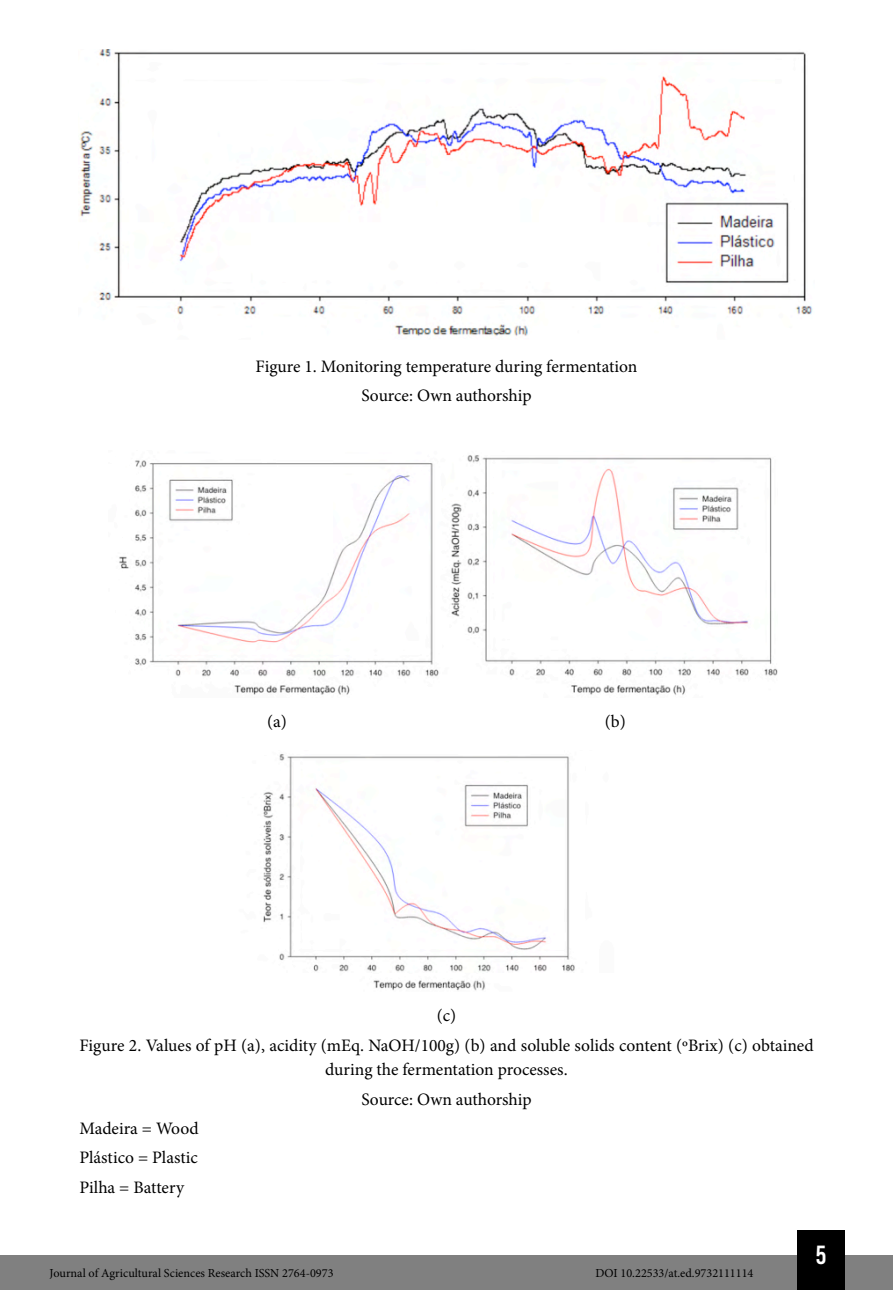
<style>
.page{position:relative;width:893px;height:1290px;background:#fff}
.page>*{position:absolute;margin:0;border:0;box-sizing:border-box;transform-origin:0 0}
.t1{font:26.25px "Bebas Kai";color:#fff}
.Info_Imagem{font:17.5px/24.5px "Minion Pro";color:#000;text-align:center}
.t2{font:12.25px "Minion Pro";color:#000}
</style>
<div class="page">
<div style="left:0;top:1255px;width:893px;height:35px;background:#808080"></div>
<div style="left:797px;top:1230px;width:48px;height:60px;background:#000"></div>
<img style="left:79px;top:50px;width:734px;height:286px">
<img style="left:119px;top:455px;width:659px;height:240px">
<img style="left:263px;top:754px;width:312px;height:237px">
<p class="Info_Imagem" style="left:255px;top:354px;width:384px">Figure 1. Monitoring temperature during fermentation</p>
<p class="Info_Imagem" style="left:361px;top:384px;width:172px">Source: Own authorship</p>
<p class="Info_Imagem" style="left:267px;top:709px;width:21px">(a)</p>
<p class="Info_Imagem" style="left:605px;top:709px;width:23px">(b)</p>
<p class="Info_Imagem" style="left:437px;top:1003px;width:21px">(c)</p>
<p class="Info_Imagem" style="left:79px;top:1033px;width:736px">Figure 2. Values of pH (a), acidity (mEq. NaOH/100g) (b) and soluble solids content (ºBrix) (c) obtained during the fermentation processes.</p>
<p class="Info_Imagem" style="left:361px;top:1087px;width:172px">Source: Own authorship</p>
<p class="Info_Imagem" style="left:79px;top:1116px;width:121px">Madeira = Wood</p>
<p class="Info_Imagem" style="left:79px;top:1145px;width:120px">Plástico = Plastic</p>
<p class="Info_Imagem" style="left:79px;top:1175px;width:106px">Pilha = Battery</p>
<p class="t2" style="left:50px;top:1265px;width:285px">Journal of Agricultural Sciences Research ISSN 2764-0973</p>
<p class="t2" style="left:595px;top:1265px;width:160px">DOI 10.22533/at.ed.9732111114</p>
<h1 class="t1" style="left:816px;top:1241px;width:12px">5</h1>
</div>
